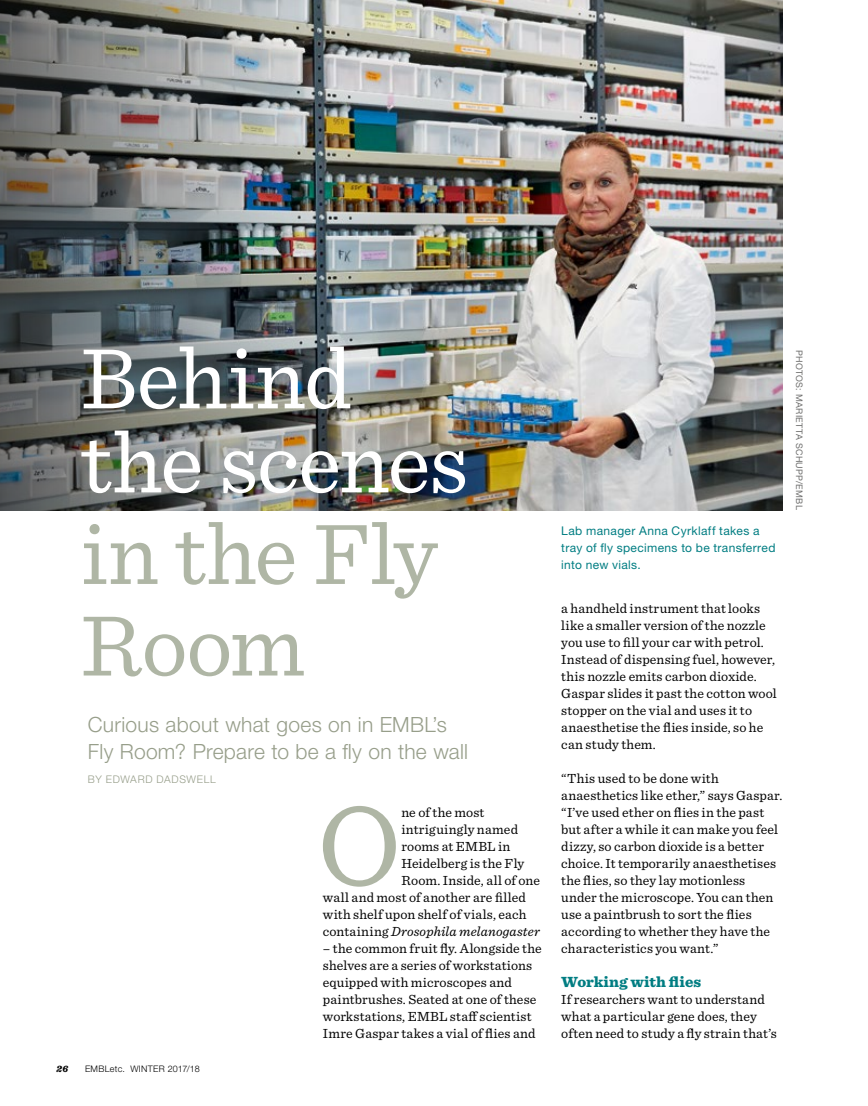
<style>
.page{position:relative;width:868px;height:1106px;background:#fff}
.page>*{position:absolute;margin:0;border:0;box-sizing:border-box;transform-origin:0 0}
.t1{font:118.2px "Sentinel";color:#afb6a5}
.t2{font:90px/84px "Sentinel";letter-spacing:-.015em;color:#fff}
.t3{font:90px/91.5px "Sentinel";letter-spacing:-.005em;color:#afb6a5}
.t4{font:300 21px/27px "Helvetica Neue LT Std";letter-spacing:.015em;color:#979e8a}
.t5{font:900 15.3px "Sentinel";letter-spacing:.005em;color:#007d82}
.t6{font:13.8px/17px "Sentinel";letter-spacing:.01em;color:#000}
.t7{font:italic 13.8px "Sentinel";letter-spacing:.01em;color:#000}
.t8{font:12px/17px "Helvetica Neue LT Std";letter-spacing:.03em;color:#007d82}
.t9{font:300 10.5px "Helvetica Neue LT Std";letter-spacing:.06em;color:#979e8a}
.t10{font:italic 900 9.75px "Sentinel";color:#000}
.t11{font:9px "Helvetica Neue LT Std";letter-spacing:.035em;color:#6f6f6e}
.t12{font:300 9px "Helvetica Neue LT Std";letter-spacing:.03em;color:#000}
.s1{font-style:normal}
</style>
<div class="page">
<img style="left:319px;top:0;width:463px;height:510px">
<img style="left:0;top:0;width:319px;height:510px">
<h2 class="t2" style="left:81px;top:331px;width:389px">Behind the scenes</h2>
<h2 class="t3" style="left:81px;top:502px;width:358px">in the Fly<br>Room</h2>
<h3 class="t4" style="left:88px;top:710px;width:382px">Curious about what goes on in EMBL’s<br>Fly Room? Prepare to be a fly on the wall</h3>
<p class="t9" style="left:88px;top:772px;width:129px">BY EDWARD DADSWELL</p>
<p class="t10" style="left:56px;top:1060px;width:13px">26</p>
<p class="t12" style="left:85px;top:1063px;width:116px">EMBLetc. WINTER 2017/18</p>
<h1 class="t1" style="left:317px;top:756px;width:86px">O</h1>
<p class="t6" style="left:401px;top:802px;width:85px">ne of the most</p>
<p class="t6" style="left:401px;top:819px;width:118px">intriguingly named</p>
<p class="t6" style="left:401px;top:836px;width:111px">rooms at EMBL in</p>
<p class="t6" style="left:401px;top:853px;width:125px">Heidelberg is the Fly</p>
<p class="t6" style="left:401px;top:870px;width:140px">Room. Inside, all of one</p>
<p class="t6" style="left:323px;top:887px;width:204px">wall and most of another are filled</p>
<p class="t6" style="left:323px;top:905px;width:205px">with shelf upon shelf of vials, each</p>
<p class="t7" style="left:323px;top:920px;width:219px"><span class="s1">containing</span> Drosophila melanogaster</p>
<p class="t6" style="left:323px;top:939px;width:220px">– the common fruit fly. Alongside the shelves are a series of workstations equipped with microscopes and paintbrushes. Seated at one of these workstations, EMBL staff scientist Imre Gaspar takes a vial of flies and</p>
<p class="t8" style="left:561px;top:522px;width:216px">Lab manager Anna Cyrklaff takes a tray of fly specimens to be transferred into new vials.</p>
<p class="t6" style="left:561px;top:598px;width:217px">a handheld instrument that looks like a smaller version of the nozzle you use to fill your car with petrol.<br>Instead of dispensing fuel, however, this nozzle emits carbon dioxide.<br>Gaspar slides it past the cotton wool stopper on the vial and uses it to anaesthetise the flies inside, so he can study them.</p>
<p class="t6" style="left:561px;top:768px;width:223px">“This used to be done with anaesthetics like ether,” says Gaspar. “I’ve used ether on flies in the past but after a while it can make you feel dizzy, so carbon dioxide is a better choice. It temporarily anaesthetises the flies, so they lay motionless under the microscope. You can then use a paintbrush to sort the flies according to whether they have the characteristics you want.”</p>
<p class="t5" style="left:561px;top:969px;width:141px">Working with flies</p>
<p class="t6" style="left:561px;top:990px;width:217px">If researchers want to understand what a particular gene does, they often need to study a fly strain that’s</p>
<p class="t11" style="left:805px;top:350px;width:161px;rotate:90deg">PHOTOS: MARIETTA SCHUPP/EMBL</p>
</div>
